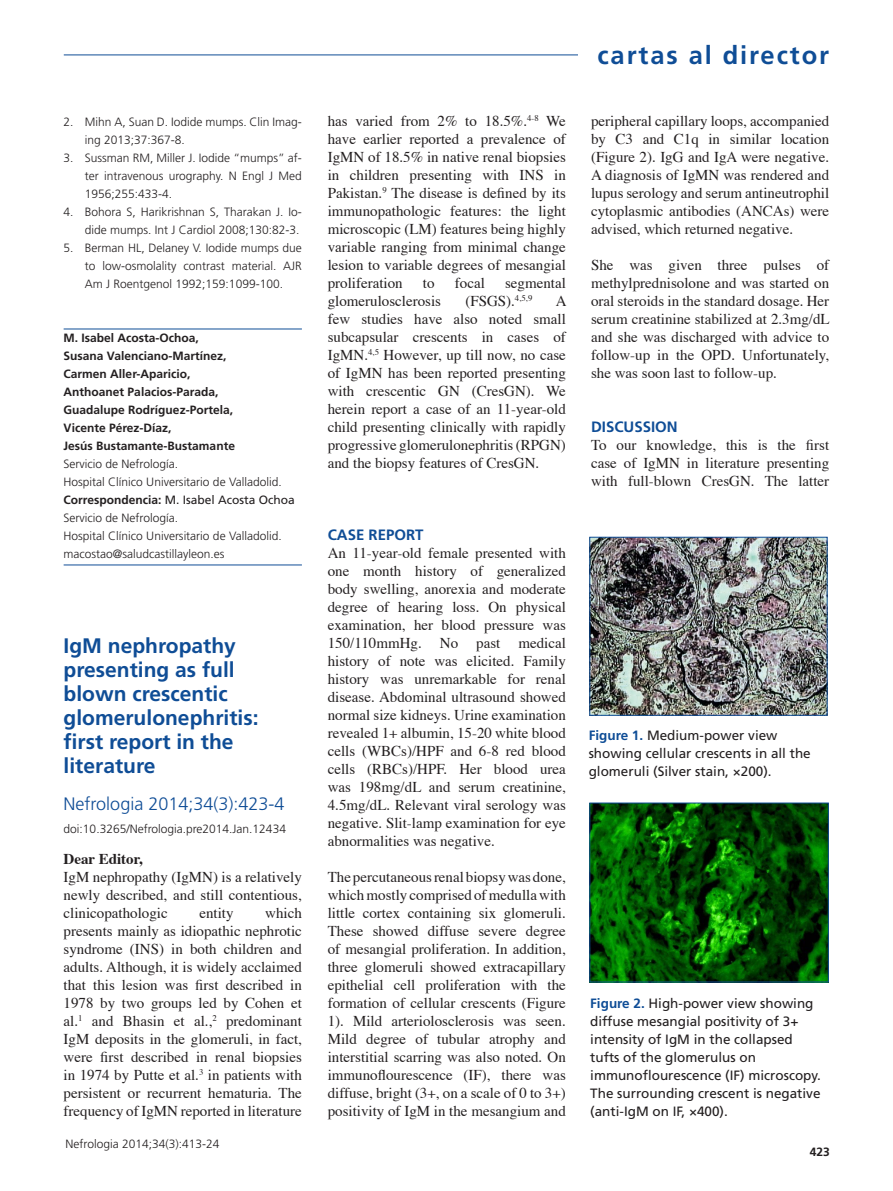
<style>
.page{position:relative;width:893px;height:1191px;background:#fff}
.page>*{position:absolute;margin:0;border:0;box-sizing:border-box;transform-origin:0 0}
.t1{font:700 25.5px "Frutiger";letter-spacing:.075em;color:#0f4d96}
.t2{font:700 21px/24px "Frutiger";color:#0f4d96}
.t3{font:300 18px "Frutiger";color:#0f4d96}
.t4{font:15px/18px "Times";color:#231f20;text-align:justify}
.t5{font:700 15px "Frutiger";color:#0f4d96}
.t6{font:700 15px "Times";color:#231f20}
.t7{font:13.5px/18px "Frutiger";color:#231f20}
.t8{font:300 12px/18px "Frutiger";color:#231f20}
.t9{font:700 12px/18px "Frutiger";color:#231f20}
.s1{font-weight:700}
.s2{font-weight:400}
.s3{font-weight:700;color:#0f4d96}
</style>
<div class="page">
<hr style="left:64px;top:55px;width:761px;height:1px;background:#0f4d96">
<div style="left:579px;top:45px;width:250px;height:36px;background:#fff"></div>
<hr style="left:64px;top:328px;width:238px;height:1px;background:#0f4d96">
<hr style="left:64px;top:564px;width:238px;height:1px;background:#0f4d96">
<img style="left:591px;top:539px;width:234px;height:174px">
<div style="left:589px;top:537px;width:238px;height:178px;border:1px solid #0f4d96"></div>
<img style="left:591px;top:804px;width:236px;height:176px">
<div style="left:589px;top:802px;width:240px;height:180px;border:1px solid #0f4d96"></div>
<p class="t8" style="left:85px;top:113px;width:218px;text-indent:-21px">2. Mihn A, Suan D. Iodide mumps. Clin Imag&shy;ing 2013;37:367-8.</p>
<p class="t8" style="left:85px;top:149px;width:218px;text-align:justify;text-indent:-21px">3. Sussman RM, Miller J. Iodide “mumps” af&shy;ter intravenous urography. N Engl J Med 1956;255:433-4.</p>
<p class="t8" style="left:64px;top:203px;width:240px;text-align:right">4. Bohora S, Harikrishnan S, Tharakan J. Io&shy;dide mumps. Int J Cardiol 2008;130:82-3.</p>
<p class="t8" style="left:85px;top:239px;width:219px;text-align:justify;text-indent:-21px">5. Berman HL, Delaney V. Iodide mumps due to low-osmolality contrast material. AJR Am J Roentgenol 1992;159:1099-100.</p>
<p class="t9" style="left:64px;top:329px;width:173px">M. Isabel Acosta-Ochoa,<br>Susana Valenciano-Martínez,<br>Carmen Aller-Aparicio,<br>Anthoanet Palacios-Parada,<br>Guadalupe Rodríguez-Portela,<br>Vicente Pérez-Díaz,<br>Jesús Bustamante-Bustamante</p>
<p class="t8" style="left:64px;top:455px;width:233px">Servicio de Nefrología.<br>Hospital Clínico Universitario de Valladolid.<br><span class="s1">Correspondencia:</span> <span class="s2">M. Isabel Acosta Ochoa </span>Servicio de Nefrología.<br>Hospital Clínico Universitario de Valladolid. macostao@saludcastillayleon.es</p>
<h2 class="t2" style="left:64px;top:634px;width:196px">IgM nephropathy presenting as full blown crescentic glomerulonephritis: first report in the literature</h2>
<p class="t3" style="left:64px;top:794px;width:222px">Nefrologia 2014;34(3):423-4</p>
<p class="t8" style="left:64px;top:819px;width:224px">doi:10.3265/Nefrologia.pre2014.Jan.12434</p>
<p class="t6" style="left:64px;top:845px;width:81px">Dear Editor,</p>
<p class="t4" style="left:64px;top:867px;width:240px">IgM nephropathy (IgMN) is a relatively newly described, and still contentious, clinicopathologic</p>
<p class="t4" style="left:64px;top:903px;width:240px;text-indent:202px">which presents mainly as idiopathic nephrotic syndrome (INS) in both children and adults. Although, it is widely acclaimed that this lesion was first described in 1978 by two groups led by Cohen et al.<sup>1</sup> and Bhasin et al.,<sup>2</sup> predominant IgM deposits in the glomeruli, in fact, were first described in renal biopsies in 1974 by Putte et al.<sup>3</sup> in patients with persistent or recurrent hematuria. The frequency of IgMN reported in literature</p>
<p class="t4" style="left:199px;top:903px;width:36px">entity</p>
<p class="t8" style="left:66px;top:1135px;width:155px">Nefrologia 2014;34(3):413-24</p>
<p class="t4" style="left:328px;top:111px;width:240px">has varied from 2% to 18.5%.<sup>4-8</sup> We have earlier reported a prevalence of IgMN of 18.5% in native renal biopsies in children presenting with INS in Pakistan.<sup>9</sup> The disease is defined by its immunopathologic features: the light microscopic (LM) features being highly variable ranging from minimal change lesion to variable degrees of mesangial proliferation</p>
<p class="t4" style="left:423px;top:273px;width:13px">to</p>
<p class="t4" style="left:455px;top:273px;width:31px">focal</p>
<p class="t4" style="left:505px;top:273px;width:62px">segmental</p>
<p class="t4" style="left:328px;top:291px;width:115px">glomerulosclerosis</p>
<p class="t4" style="left:465px;top:291px;width:69px">(FSGS).<sup>4,5,9</sup></p>
<p class="t4" style="left:328px;top:291px;width:240px;text-indent:228px">A few studies have also noted small subcapsular crescents in cases of IgMN.<sup>4,5</sup> However, up till now, no case of IgMN has been reported presenting with crescentic GN (CresGN). We herein report a case of an 11-year-old child presenting clinically with rapidly progressive glomerulonephritis (RPGN) and the biopsy features of CresGN.</p>
<p class="t5" style="left:328px;top:526px;width:97px">CASE REPORT</p>
<p class="t4" style="left:328px;top:543px;width:240px">An 11-year-old female presented with one month history of generalized body swelling, anorexia and moderate degree of hearing loss. On physical examination, her blood pressure was 150/110mmHg. No past medical history of note was elicited. Family history was unremarkable for renal disease. Abdominal ultrasound showed normal size kidneys. Urine examination revealed 1+ albumin, 15-20 white blood cells (WBCs)/HPF and 6-8 red blood cells (RBCs)/HPF. Her blood urea was 198mg/dL and serum creatinine, 4.5mg/dL. Relevant viral serology was negative. Slit-lamp examination for eye abnormalities was negative.</p>
<p class="t4" style="left:328px;top:867px;width:240px">The percutaneous renal biopsy was done, which mostly comprised of medulla with little cortex containing six glomeruli.<br>These showed diffuse severe degree of mesangial proliferation. In addition, three glomeruli showed extracapillary epithelial cell proliferation with the formation of cellular crescents (Figure 1). Mild arteriolosclerosis was seen.<br>Mild degree of tubular atrophy and interstitial scarring was also noted. On immunoflourescence (IF), there was diffuse, bright (3+, on a scale of 0 to 3+) positivity of IgM in the mesangium and</p>
<h1 class="t1" style="left:597px;top:40px;width:233px">cartas al director</h1>
<p class="t4" style="left:591px;top:111px;width:240px">peripheral capillary loops, accompanied by C3 and C1q in similar location (Figure 2). IgG and IgA were negative.<br>A diagnosis of IgMN was rendered and lupus serology and serum antineutrophil cytoplasmic antibodies (ANCAs) were advised, which returned negative.</p>
<p class="t4" style="left:591px;top:255px;width:240px">She was given three pulses of methylprednisolone and was started on oral steroids in the standard dosage. Her serum creatinine stabilized at 2.3mg/dL and she was discharged with advice to follow-up in the OPD. Unfortunately, she was soon last to follow-up.</p>
<p class="t5" style="left:591px;top:418px;width:88px">DISCUSSION</p>
<p class="t4" style="left:591px;top:435px;width:240px">To our knowledge, this is the first case of IgMN in literature presenting with full-blown CresGN. The latter</p>
<p class="t7" style="left:589px;top:726px;width:224px"><span class="s3">Figure 1.</span> Medium-power view showing cellular crescents in all the glomeruli (Silver stain, ×200).</p>
<p class="t7" style="left:590px;top:994px;width:232px"><span class="s3">Figure 2.</span> High-power view showing diffuse mesangial positivity of 3+ intensity of IgM in the collapsed tufts of the glomerulus on immunoflourescence (IF) microscopy.<br>The surrounding crescent is negative (anti-IgM on IF, ×400).</p>
<p class="t9" style="left:810px;top:1143px;width:22px">423</p>
</div>
